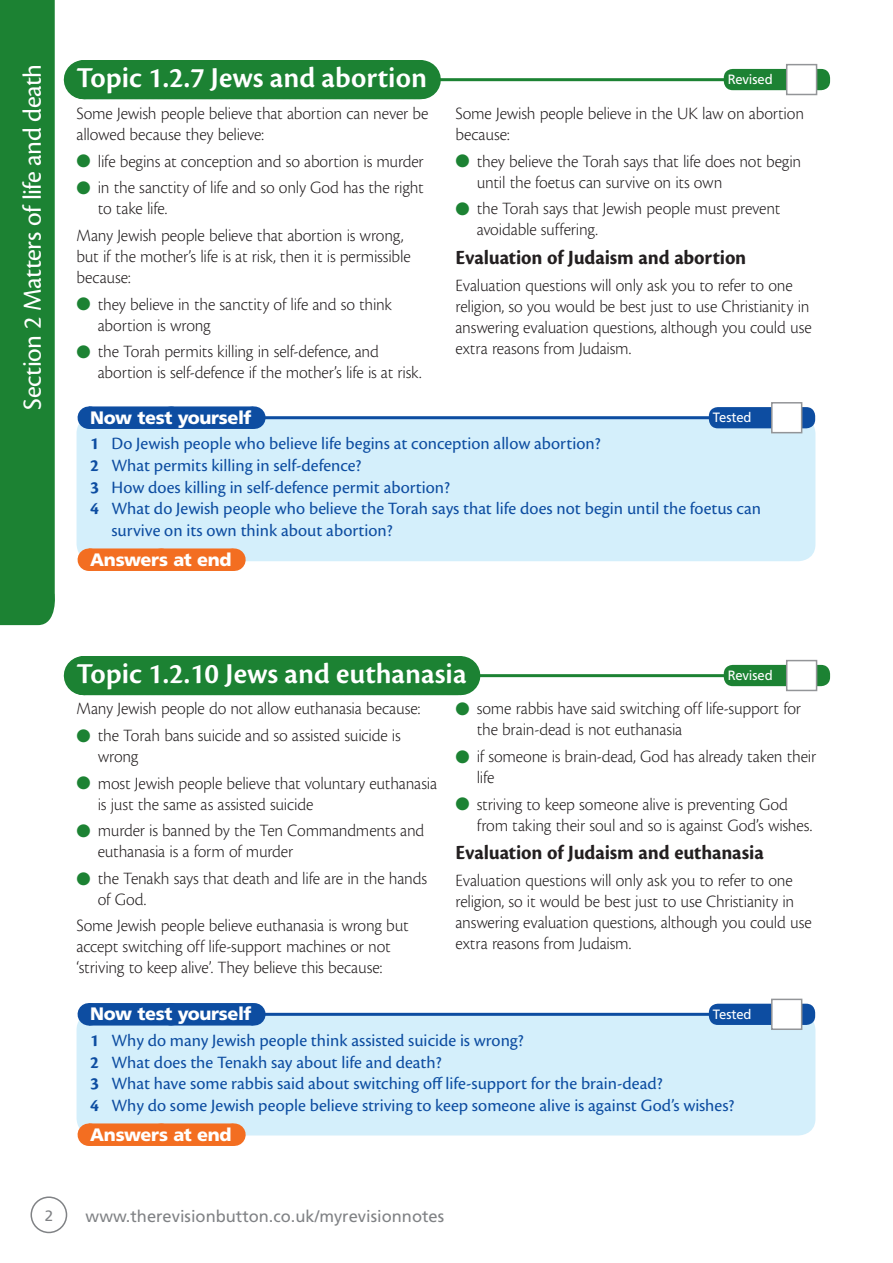
<style>
.page{position:relative;width:893px;height:1263px;background:#fff}
.page>*{position:absolute;margin:0;border:0;box-sizing:border-box;transform-origin:0 0}
.t1{font:600 30px "Cronos Pro";color:#fff}
.t2{font:27px "Cronos Pro";letter-spacing:-.02em;color:#fff}
.t3{font:700 21px "Cronos Pro";letter-spacing:-.01em;color:#231f20}
.t4{font:300 18px/21px "Cronos Pro";letter-spacing:-.01em;color:#231f20}
.t5{font:18px/21.6px "Cronos Pro";color:#0d4da1}
.t6{font:900 18px "Frutiger";letter-spacing:-.025em;color:#fff}
.t7{font:900 18px "Frutiger LT Std";letter-spacing:-.02em;color:#fff}
.t8{font:16.5px "Frutiger";color:#808285}
.t9{font:15px "Frutiger";color:#808285}
.t10{font:13.5px "Frutiger";letter-spacing:-.01em;color:#fff}
.s1{color:#1c8233}
.s2{font-weight:700}
</style>
<div class="page">
<div style="left:31px;top:1196px;width:36px;height:37px;border:2px solid #808285;border-radius:50%"></div>
<div style="left:77px;top:416px;width:738px;height:145px;background:#d4effb;border-radius:17px"></div>
<div style="left:89px;top:406px;width:164px;height:23px;background:#0d4da1"></div>
<svg style="left:171px;top:406px;width:41px;height:1px"></svg>
<svg style="left:253px;top:406px;width:1px;height:23px"></svg>
<div style="left:89px;top:548px;width:144px;height:23px;background:#f36e21"></div>
<svg style="left:161px;top:548px;width:36px;height:1px"></svg>
<svg style="left:233px;top:548px;width:1px;height:23px"></svg>
<hr style="left:263px;top:416px;width:448px;height:3px;background:#0d4da1">
<div style="left:709px;top:407px;width:106px;height:21px;background:#0d4da1;border-radius:9px"></div>
<div style="left:771px;top:402px;width:31px;height:31px;background:#fff;border:2px solid #939598"></div>
<div style="left:84px;top:60px;width:336px;height:39px;background:#1c8233"></div>
<hr style="left:83px;top:60px;width:1px;height:39px;background:#1c8233">
<hr style="left:420px;top:60px;width:1px;height:39px;background:#1c8233">
<hr style="left:77px;top:78px;width:686px;height:3px;background:#1c8233">
<div style="left:724px;top:69px;width:106px;height:21px;background:#1c8233;border-radius:9px"></div>
<div style="left:786px;top:64px;width:31px;height:31px;background:#fff;border:2px solid #939598"></div>
<div style="left:84px;top:656px;width:375px;height:39px;background:#1c8233"></div>
<hr style="left:83px;top:656px;width:1px;height:39px;background:#1c8233">
<hr style="left:460px;top:656px;width:1px;height:39px;background:#1c8233">
<hr style="left:77px;top:674px;width:686px;height:3px;background:#1c8233">
<div style="left:724px;top:665px;width:106px;height:21px;background:#1c8233;border-radius:9px"></div>
<div style="left:786px;top:660px;width:31px;height:31px;background:#fff;border:2px solid #939598"></div>
<div style="left:77px;top:1013px;width:738px;height:122px;background:#d4effb;border-radius:17px"></div>
<div style="left:89px;top:1003px;width:164px;height:22px;background:#0d4da1"></div>
<svg style="left:176px;top:1003px;width:36px;height:1px"></svg>
<svg style="left:253px;top:1003px;width:1px;height:22px"></svg>
<div style="left:89px;top:1123px;width:144px;height:23px;background:#f36e21"></div>
<svg style="left:161px;top:1123px;width:36px;height:1px"></svg>
<svg style="left:233px;top:1123px;width:1px;height:23px"></svg>
<hr style="left:263px;top:1013px;width:448px;height:3px;background:#0d4da1">
<div style="left:709px;top:1004px;width:106px;height:21px;background:#0d4da1;border-radius:9px"></div>
<div style="left:771px;top:999px;width:31px;height:31px;background:#fff;border:2px solid #939598"></div>
<div style="left:0;top:0;width:55px;height:625px;background:#1c8233"></div>
<h2 class="t2" style="left:17px;top:410px;width:347px;rotate:-90deg">Section 2 Matters of life and death</h2>
<h1 class="t1" style="left:77px;top:61px;width:352px">Topic 1.2.7 Jews and abortion</h1>
<p class="t10" style="left:728px;top:72px;width:46px">Revised</p>
<p class="t4" style="left:77px;top:103px;width:353px">Some Jewish people believe that abortion can never be allowed because they believe:</p>
<p class="t4" style="left:77px;top:150px;width:349px"><span class="s1">●</span> life begins at conception and so abortion is murder</p>
<p class="t4" style="left:98px;top:177px;width:327px;text-indent:-21px"><span class="s1">●</span> in the sanctity of life and so only God has the right to take life.</p>
<p class="t4" style="left:77px;top:225px;width:336px">Many Jewish people believe that abortion is wrong, but if the mother’s life is at risk, then it is permissible because:</p>
<p class="t4" style="left:98px;top:293px;width:296px;text-indent:-21px"><span class="s1">●</span> they believe in the sanctity of life and so think abortion is wrong</p>
<p class="t4" style="left:98px;top:341px;width:325px;text-indent:-21px"><span class="s1">●</span> the Torah permits killing in self-defence, and abortion is self-defence if the mother’s life is at risk.</p>
<p class="t4" style="left:455px;top:103px;width:350px">Some Jewish people believe in the UK law on abortion because:</p>
<p class="t4" style="left:477px;top:150px;width:326px;text-indent:-21px"><span class="s1">●</span> they believe the Torah says that life does not begin until the foetus can survive on its own</p>
<p class="t4" style="left:477px;top:198px;width:305px;text-indent:-21px"><span class="s1">●</span> the Torah says that Jewish people must prevent avoidable suffering.</p>
<p class="t3" style="left:455px;top:246px;width:292px">Evaluation of Judaism and abortion</p>
<p class="t4" style="left:455px;top:275px;width:358px">Evaluation questions will only ask you to refer to one religion, so you would be best just to use Christianity in answering evaluation questions, although you could use extra reasons from Judaism.</p>
<p class="t6" style="left:90px;top:406px;width:163px">Now test yourself</p>
<p class="t5" style="left:90px;top:433px;width:512px"><span class="s2">1</span> Do Jewish people who believe life begins at conception allow abortion?</p>
<p class="t5" style="left:90px;top:455px;width:273px"><span class="s2">2</span> What permits killing in self-defence?</p>
<p class="t5" style="left:90px;top:476px;width:361px"><span class="s2">3</span> How does killing in self-defence permit abortion?</p>
<p class="t5" style="left:90px;top:498px;width:672px"><span class="s2">4</span> What do Jewish people who believe the Torah says that life does not begin until the foetus can</p>
<p class="t5" style="left:112px;top:519px;width:283px">survive on its own think about abortion?</p>
<p class="t7" style="left:90px;top:548px;width:143px">Answers at end</p>
<p class="t10" style="left:713px;top:410px;width:40px">Tested</p>
<h1 class="t1" style="left:77px;top:657px;width:392px">Topic 1.2.10 Jews and euthanasia</h1>
<p class="t10" style="left:728px;top:668px;width:46px">Revised</p>
<p class="t4" style="left:77px;top:698px;width:345px">Many Jewish people do not allow euthanasia because:</p>
<p class="t4" style="left:98px;top:725px;width:304px;text-indent:-21px"><span class="s1">●</span> the Torah bans suicide and so assisted suicide is wrong</p>
<p class="t4" style="left:98px;top:772px;width:341px;text-indent:-21px"><span class="s1">●</span> most Jewish people believe that voluntary euthanasia is just the same as assisted suicide</p>
<p class="t4" style="left:98px;top:820px;width:328px;text-indent:-21px"><span class="s1">●</span> murder is banned by the Ten Commandments and euthanasia is a form of murder</p>
<p class="t4" style="left:98px;top:868px;width:331px;text-indent:-21px"><span class="s1">●</span> the Tenakh says that death and life are in the hands of God.</p>
<p class="t4" style="left:77px;top:915px;width:334px">Some Jewish people believe euthanasia is wrong but accept switching off life-support machines or not ‘striving to keep alive’. They believe this because:</p>
<p class="t4" style="left:477px;top:698px;width:326px;text-indent:-21px"><span class="s1">●</span> some rabbis have said switching off life-support for the brain-dead is not euthanasia</p>
<p class="t4" style="left:477px;top:746px;width:341px;text-indent:-21px"><span class="s1">●</span> if someone is brain-dead, God has already taken their life</p>
<p class="t4" style="left:477px;top:793px;width:337px;text-indent:-21px"><span class="s1">●</span> striving to keep someone alive is preventing God from taking their soul and so is against God’s wishes.</p>
<p class="t3" style="left:455px;top:841px;width:310px">Evaluation of Judaism and euthanasia</p>
<p class="t4" style="left:455px;top:870px;width:358px">Evaluation questions will only ask you to refer to one religion, so it would be best just to use Christianity in answering evaluation questions, although you could use extra reasons from Judaism.</p>
<p class="t6" style="left:90px;top:1003px;width:163px">Now test yourself</p>
<p class="t5" style="left:90px;top:1029px;width:646px"><span class="s2">1</span> Why do many Jewish people think assisted suicide is wrong?<br><span class="s2">2</span> What does the Tenakh say about life and death?<br><span class="s2">3</span> What have some rabbis said about switching off life-support for the brain-dead?<br><span class="s2">4</span> Why do some Jewish people believe striving to keep someone alive is against God’s wishes?</p>
<p class="t7" style="left:90px;top:1123px;width:143px">Answers at end</p>
<p class="t10" style="left:713px;top:1006px;width:40px">Tested</p>
<p class="t9" style="left:45px;top:1207px;width:10px">2</p>
<p class="t8" style="left:86px;top:1206px;width:360px">www.therevisionbutton.co.uk/myrevisionnotes</p>
</div>
